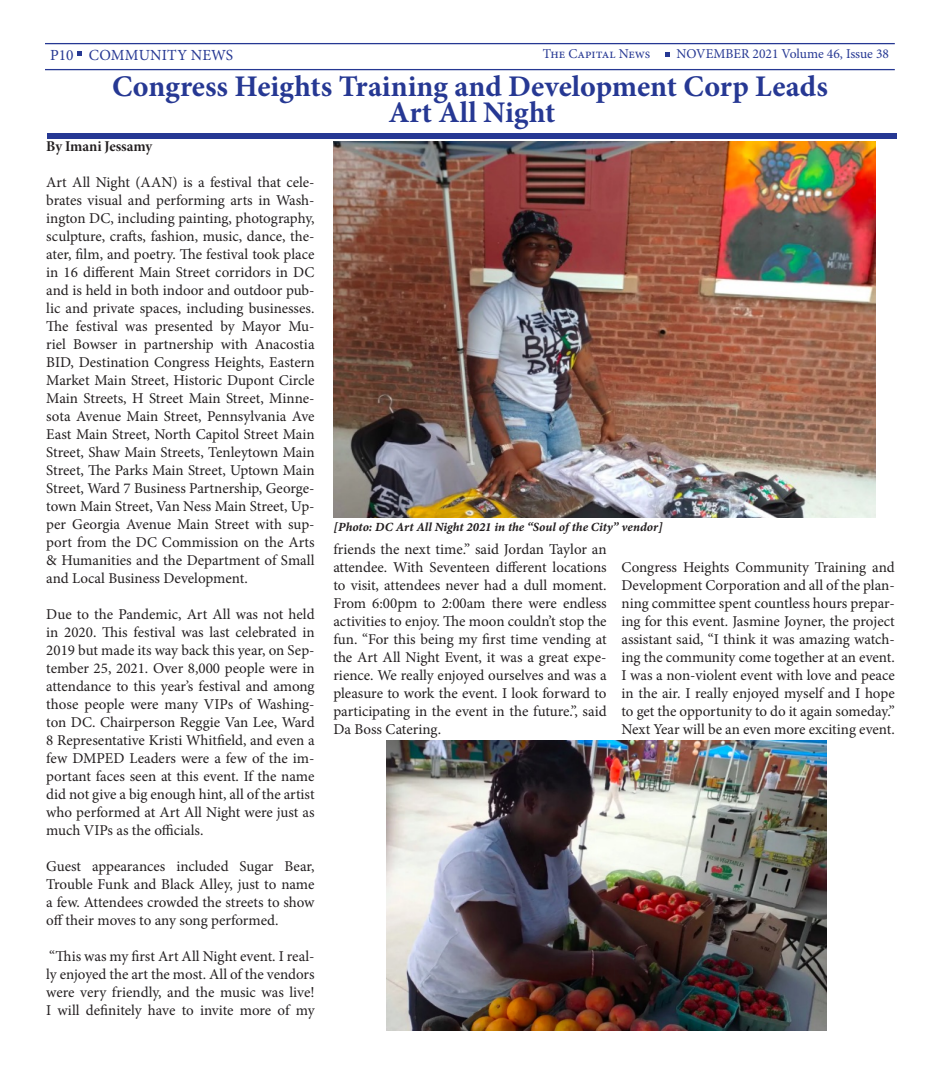
<style>
.page{position:relative;width:940px;height:1076px;background:#fff}
.page>*{position:absolute;margin:0;border:0;box-sizing:border-box;transform-origin:0 0}
.t1{font:700 30px "Minion Pro";letter-spacing:-.005em;color:#263893}
.t2{font:15.5px "Minion Pro";letter-spacing:.01em;color:#263893}
.t3{font:15px/18px "Minion Pro";color:#231f20;text-align:justify}
.t4{font:15px "Minion Pro Bold Subh";color:#231f20}
.t5{font:13.5px "Minion Pro";color:#263893}
.t6{font:12.5px "Minion Pro Bold It Capt";color:#231f20}
</style>
<div class="page">
<hr style="left:45px;top:43px;width:849px;height:1px;background:#263893">
<hr style="left:45px;top:69px;width:849px;height:1px;background:#263893">
<svg style="left:77px;top:51px;width:5px;height:5px"></svg>
<svg style="left:665px;top:52px;width:5px;height:5px"></svg>
<div style="left:48px;top:133px;width:849px;height:6px;background:#263893"></div>
<img style="left:333px;top:141px;width:542px;height:377px">
<img style="left:386px;top:741px;width:440px;height:290px">
<p class="t2" style="left:50px;top:44px;width:185px">P10 COMMUNITY NEWS</p>
<p class="t5" style="left:543px;top:45px;width:109px">The Capital News</p>
<p class="t5" style="left:676px;top:45px;width:214px">NOVEMBER 2021 Volume 46, Issue 38</p>
<p class="t1" style="left:112px;top:65px;width:717px">Congress Heights Training and Development Corp Leads</p>
<p class="t1" style="left:388px;top:91px;width:168px">Art All Night</p>
<p class="t4" style="left:46px;top:136px;width:108px">By Imani Jessamy</p>
<p class="t3" style="left:46px;top:173px;width:270px">Art All Night (AAN) is a festival that cele&shy;brates visual and performing arts in Wash&shy;ington DC, including painting, photography, sculpture, crafts, fashion, music, dance, the&shy;ater, film, and poetry. The festival took place in 16 different Main Street corridors in DC and is held in both indoor and outdoor pub&shy;lic and private spaces, including businesses.<br>The festival was presented by Mayor Mu&shy;riel Bowser in partnership with Anacostia BID, Destination Congress Heights, Eastern Market Main Street, Historic Dupont Circle Main Streets, H Street Main Street, Minne&shy;sota Avenue Main Street, Pennsylvania Ave East Main Street, North Capitol Street Main Street, Shaw Main Streets, Tenleytown Main Street, The Parks Main Street, Uptown Main Street, Ward 7 Business Partnership, George&shy;town Main Street, Van Ness Main Street, Up&shy;per Georgia Avenue Main Street with sup&shy;port from the DC Commission on the Arts &amp; Humanities and the Department of Small and Local Business Development.</p>
<p class="t3" style="left:46px;top:605px;width:270px">Due to the Pandemic, Art All was not held in 2020. This festival was last celebrated in 2019 but made its way back this year, on Sep&shy;tember 25, 2021. Over 8,000 people were in attendance to this year’s festival and among those people were many VIPs of Washing&shy;ton DC. Chairperson Reggie Van Lee, Ward 8 Representative Kristi Whitfield, and even a few DMPED Leaders were a few of the im&shy;portant faces seen at this event. If the name did not give a big enough hint, all of the artist who performed at Art All Night were just as much VIPs as the officials.</p>
<p class="t3" style="left:46px;top:857px;width:270px">Guest appearances included Sugar Bear, Trouble Funk and Black Alley, just to name a few. Attendees crowded the streets to show off their moves to any song performed.</p>
<p class="t3" style="left:46px;top:947px;width:270px">“This was my first Art All Night event. I real&shy;ly enjoyed the art the most. All of the vendors were very friendly, and the music was live!<br>I will definitely have to invite more of my</p>
<p class="t6" style="left:333px;top:518px;width:331px">[Photo: DC Art All Night 2021 in the “Soul of the City” vendor]</p>
<p class="t3" style="left:333px;top:540px;width:275px">friends the next time.” said Jordan Taylor an attendee. With Seventeen different locations to visit, attendees never had a dull moment.<br>From 6:00pm to 2:00am there were endless activities to enjoy. The moon couldn’t stop the fun. “For this being my first time vending at the Art All Night Event, it was a great expe&shy;rience. We really enjoyed ourselves and was a pleasure to work the event. I look forward to participating in the event in the future.”, said Da Boss Catering.</p>
<p class="t3" style="left:621px;top:558px;width:275px">Congress Heights Community Training and Development Corporation and all of the plan&shy;ning committee spent countless hours prepar&shy;ing for this event. Jasmine Joyner, the project assistant said, “I think it was amazing watch&shy;ing the community come together at an event.<br>I was a non-violent event with love and peace in the air. I really enjoyed myself and I hope to get the opportunity to do it again someday.” Next Year will be an even more exciting event.</p>
</div>
